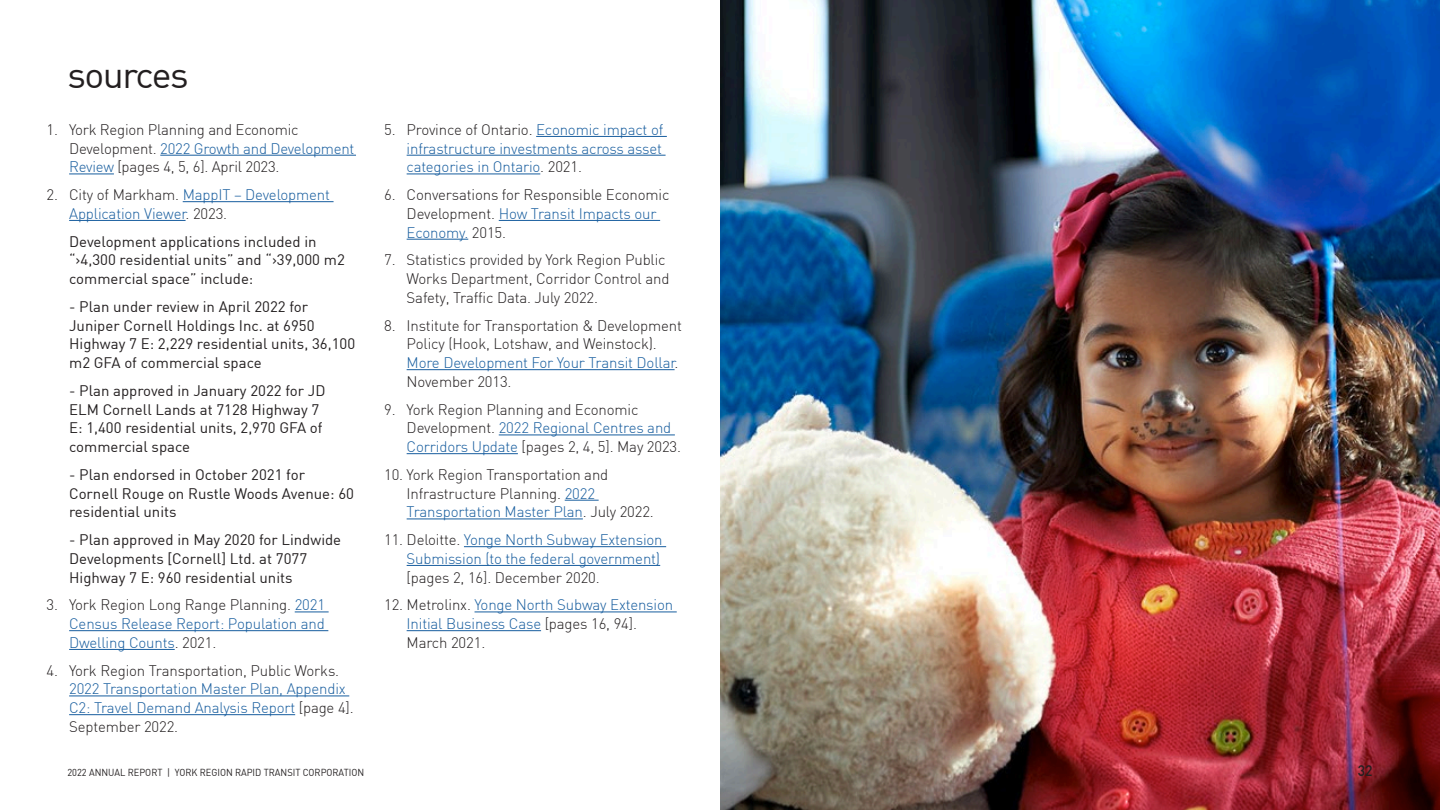
<style>
.page{position:relative;width:1440px;height:810px;background:#fff}
.page>*{position:absolute;margin:0;border:0;box-sizing:border-box;transform-origin:0 0}
.Section_Header{font:37.5px "DIN";letter-spacing:-.04em;color:#231f20}
.Main_Body_Text_-_Sou{font:300 15px/18.8px "DIN";letter-spacing:-.01em;color:#231f20}
.Main_Body_Text_-_Sou-2{font:300 15px/18.8px "DIN";letter-spacing:-.01em;color:#175d9e}
.Source_Sub_New{font:15px/18.8px "DIN";color:#231f20}
.t1{font:500 15px "DIN";color:#231f20;scale:.93 1}
.t2{font:10px "DIN";color:#231f20;scale:.93 1}
.s1{color:#175d9e}
.s2{color:#231f20}
</style>
<div class="page">
<hr style="left:160px;top:155px;width:196px;height:1px;background:#175d9e">
<hr style="left:69px;top:174px;width:45px;height:1px;background:#175d9e">
<hr style="left:183px;top:201px;width:151px;height:1px;background:#175d9e">
<hr style="left:69px;top:220px;width:117px;height:1px;background:#175d9e">
<hr style="left:295px;top:612px;width:34px;height:1px;background:#175d9e">
<hr style="left:69px;top:630px;width:259px;height:1px;background:#175d9e">
<hr style="left:69px;top:649px;width:106px;height:1px;background:#175d9e">
<hr style="left:69px;top:696px;width:280px;height:1px;background:#175d9e">
<hr style="left:69px;top:714px;width:226px;height:1px;background:#175d9e">
<hr style="left:536px;top:136px;width:131px;height:1px;background:#175d9e">
<hr style="left:407px;top:155px;width:259px;height:1px;background:#175d9e">
<hr style="left:407px;top:174px;width:133px;height:1px;background:#175d9e">
<hr style="left:499px;top:220px;width:161px;height:1px;background:#175d9e">
<hr style="left:407px;top:239px;width:61px;height:1px;background:#175d9e">
<hr style="left:407px;top:369px;width:268px;height:1px;background:#175d9e">
<hr style="left:499px;top:435px;width:176px;height:1px;background:#175d9e">
<hr style="left:407px;top:453px;width:111px;height:1px;background:#175d9e">
<hr style="left:565px;top:500px;width:34px;height:1px;background:#175d9e">
<hr style="left:407px;top:519px;width:176px;height:1px;background:#175d9e">
<hr style="left:464px;top:546px;width:202px;height:1px;background:#175d9e">
<hr style="left:407px;top:565px;width:253px;height:1px;background:#175d9e">
<hr style="left:475px;top:612px;width:202px;height:1px;background:#175d9e">
<hr style="left:407px;top:630px;width:134px;height:1px;background:#175d9e">
<img style="left:720px;top:0;width:720px;height:810px">
<h1 class="Section_Header" style="left:68px;top:51px;width:123px">sources</h1>
<h3 class="Main_Body_Text_-_Sou" style="left:69px;top:120px;width:287px;text-indent:-22px">1. York Region Planning and Economic<br>Development. <span class="s1">2022 Growth and Development<br>Review</span> [pages 4, 5, 6]. April 2023.</h3>
<h3 class="Main_Body_Text_-_Sou-2" style="left:69px;top:185px;width:262px;text-indent:-22px"><span class="s2">2. City of Markham.</span> MappIT – Development<br>Application Viewer<span class="s2">. 2023.</span></h3>
<p class="Source_Sub_New" style="left:69px;top:231px;width:277px">Development applications included in “&gt;4,300 residential units” and “&gt;39,000 m2 commercial space” include:</p>
<p class="Source_Sub_New" style="left:69px;top:297px;width:288px">- Plan under review in April 2022 for Juniper Cornell Holdings Inc. at 6950<br>Highway 7 E: 2,229 residential units, 36,100 m2 GFA of commercial space</p>
<p class="Source_Sub_New" style="left:69px;top:381px;width:258px">- Plan approved in January 2022 for JD<br>ELM Cornell Lands at 7128 Highway 7<br>E: 1,400 residential units, 2,970 GFA of commercial space</p>
<p class="Source_Sub_New" style="left:69px;top:465px;width:286px">- Plan endorsed in October 2021 for<br>Cornell Rouge on Rustle Woods Avenue: 60 residential units</p>
<p class="Source_Sub_New" style="left:69px;top:530px;width:274px">- Plan approved in May 2020 for Lindwide<br>Developments [Cornell] Ltd. at 7077<br>Highway 7 E: 960 residential units</p>
<h3 class="Main_Body_Text_-_Sou-2" style="left:69px;top:595px;width:257px;text-align:justify;text-indent:-22px"><span class="s2">3. York Region Long Range Planning.</span> 2021<br>Census Release Report: Population and Dwelling Counts<span class="s2">. 2021.</span></h3>
<h3 class="Main_Body_Text_-_Sou-2" style="left:69px;top:661px;width:286px;text-indent:-22px"><span class="s2">4. York Region Transportation, Public Works.<br></span>2022 Transportation Master Plan, Appendix C2: Travel Demand Analysis Report <span class="s2">[page 4].<br>September 2022.</span></h3>
<h3 class="Main_Body_Text_-_Sou-2" style="left:407px;top:120px;width:258px;text-align:justify;text-indent:-22px"><span class="s2">5. Province of Ontario.</span> Economic impact of infrastructure investments across asset categories in Ontario<span class="s2">. 2021.</span></h3>
<h3 class="Main_Body_Text_-_Sou" style="left:407px;top:185px;width:264px;text-indent:-22px">6. Conversations for Responsible Economic<br>Development. <span class="s1">How Transit Impacts our<br>Economy.</span> 2015.</h3>
<h3 class="Main_Body_Text_-_Sou" style="left:407px;top:250px;width:264px;text-indent:-22px">7. Statistics provided by York Region Public<br>Works Department, Corridor Control and<br>Safety, Traffic Data. July 2022.</h3>
<h3 class="Main_Body_Text_-_Sou" style="left:407px;top:316px;width:277px;text-indent:-22px">8. Institute for Transportation &amp; Development Policy (Hook, Lotshaw, and Weinstock).<br><span class="s1">More Development For Your Transit Dollar</span>.<br>November 2013.</h3>
<h3 class="Main_Body_Text_-_Sou" style="left:407px;top:400px;width:276px;text-indent:-22px">9. York Region Planning and Economic<br>Development. <span class="s1">2022 Regional Centres and<br>Corridors Update</span> [pages 2, 4, 5]. May 2023.</h3>
<h3 class="Main_Body_Text_-_Sou" style="left:407px;top:465px;width:249px;text-indent:-22px">10. York Region Transportation and<br>Infrastructure Planning. <span class="s1">2022<br>Transportation Master Plan</span>. July 2022.</h3>
<h3 class="Main_Body_Text_-_Sou-2" style="left:407px;top:530px;width:258px;text-indent:-22px"><span class="s2">11. Deloitte.</span> Yonge North Subway Extension<br>Submission (to the federal government) <span class="s2">[pages 2, 16]. December 2020.</span></h3>
<h3 class="Main_Body_Text_-_Sou-2" style="left:407px;top:595px;width:268px;text-indent:-22px"><span class="s2">12. Metrolinx.</span> Yonge North Subway Extension<br>Initial Business Case <span class="s2">[pages 16, 94].<br>March 2021.</span></h3>
<p class="t2" style="left:68px;top:766px;width:321px">2022 ANNUAL REPORT | YORK REGION RAPID TRANSIT CORPORATION</p>
<p class="t1" style="left:1358px;top:761px;width:17px">32</p>
</div>
